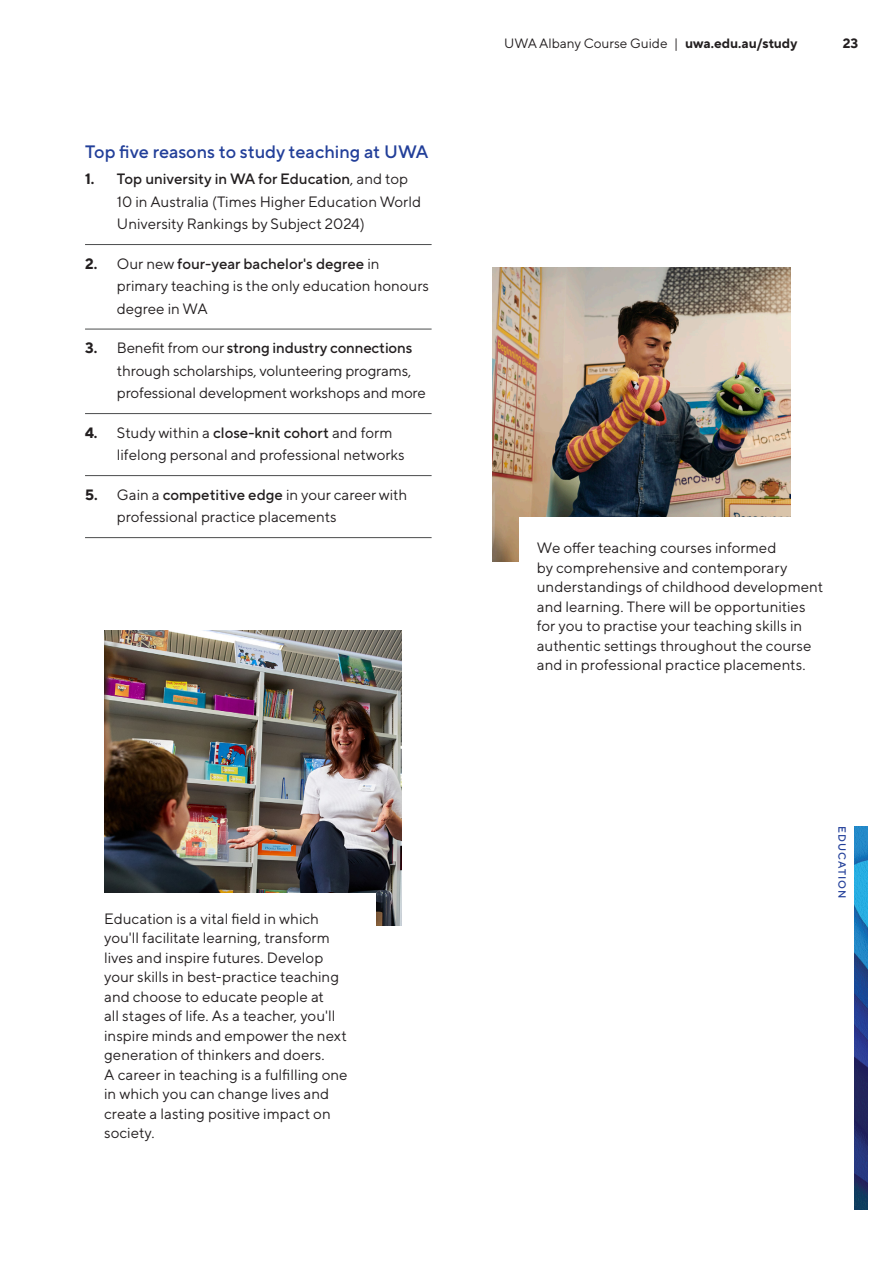
<style>
.page{position:relative;width:893px;height:1263px;background:#fff}
.page>*{position:absolute;margin:0;border:0;box-sizing:border-box;transform-origin:0 0}
._5__Subheading_Blue{font:500 18px "TT Norms Pro";color:#223f99}
._3__Body{font:15px/19.5px "TT Norms Pro";color:#231f20}
._6__Line_below{font:15px/22.5px "TT Norms Pro";color:#231f20}
.t1{font:13.5px "TT Norms Pro";color:#231f20}
.t2{font:700 13.5px "TT Norms Pro";color:#231f20}
.t3{font:500 10.5px "TT Norms Pro";letter-spacing:.1em;color:#223f99}
.s1{font-weight:700}
.s2{font-weight:500}
</style>
<div class="page">
<hr style="left:85px;top:244px;width:347px;height:1px;background:#4b4c4d">
<hr style="left:85px;top:329px;width:347px;height:1px;background:#4b4c4d">
<hr style="left:85px;top:413px;width:347px;height:1px;background:#4b4c4d">
<hr style="left:85px;top:475px;width:347px;height:1px;background:#4b4c4d">
<hr style="left:85px;top:537px;width:347px;height:1px;background:#4b4c4d">
<img style="left:492px;top:267px;width:298px;height:295px">
<img style="left:104px;top:631px;width:298px;height:294px">
<div style="left:85px;top:893px;width:291px;height:285px;background:#fff"></div>
<div style="left:519px;top:517px;width:290px;height:285px;background:#fff"></div>
<img style="left:855px;top:826px;width:12px;height:383px">
<p class="_5__Subheading_Blue" style="left:85px;top:138px;width:345px">Top five reasons to study teaching at UWA</p>
<p class="_6__Line_below" style="left:117px;top:167px;width:306px;text-indent:-32px"><span class="s1">1.</span> <span class="s2">Top university in WA for Education</span>, and top<br>10 in Australia (Times Higher Education World<br>University Rankings by Subject 2024)</p>
<p class="_6__Line_below" style="left:117px;top:251px;width:313px;text-indent:-32px"><span class="s1">2.</span> Our new <span class="s2">four-year bachelor's degree</span> in primary teaching is the only education honours degree in WA</p>
<p class="_6__Line_below" style="left:117px;top:336px;width:310px;text-indent:-32px"><span class="s1">3.</span> Benefit from our <span class="s2">strong industry connections </span>through scholarships, volunteering programs, professional development workshops and more</p>
<p class="_6__Line_below" style="left:117px;top:420px;width:289px;text-indent:-32px"><span class="s1">4.</span> Study within a <span class="s2">close-knit cohort</span> and form lifelong personal and professional networks</p>
<p class="_6__Line_below" style="left:117px;top:482px;width:292px;text-indent:-32px"><span class="s1">5.</span> Gain a <span class="s2">competitive edge</span> in your career with professional practice placements</p>
<p class="_3__Body" style="left:104px;top:907px;width:245px">Education is a vital field in which you'll facilitate learning, transform lives and inspire futures. Develop your skills in best-practice teaching and choose to educate people at<br>all stages of life. As a teacher, you'll inspire minds and empower the next generation of thinkers and doers.<br>A career in teaching is a fulfilling one in which you can change lives and create a lasting positive impact on society.</p>
<p class="t1" style="left:504px;top:34px;width:294px">UWA Albany Course Guide | <span class="s1">uwa.edu.au/study</span></p>
<p class="t2" style="left:843px;top:34px;width:17px">23</p>
<p class="_3__Body" style="left:537px;top:537px;width:288px">We offer teaching courses informed<br>by comprehensive and contemporary understandings of childhood development and learning. There will be opportunities for you to practise your teaching skills in authentic settings throughout the course and in professional practice placements.</p>
<p class="t3" style="left:850px;top:826px;width:74px;rotate:90deg">EDUCATION</p>
</div>
